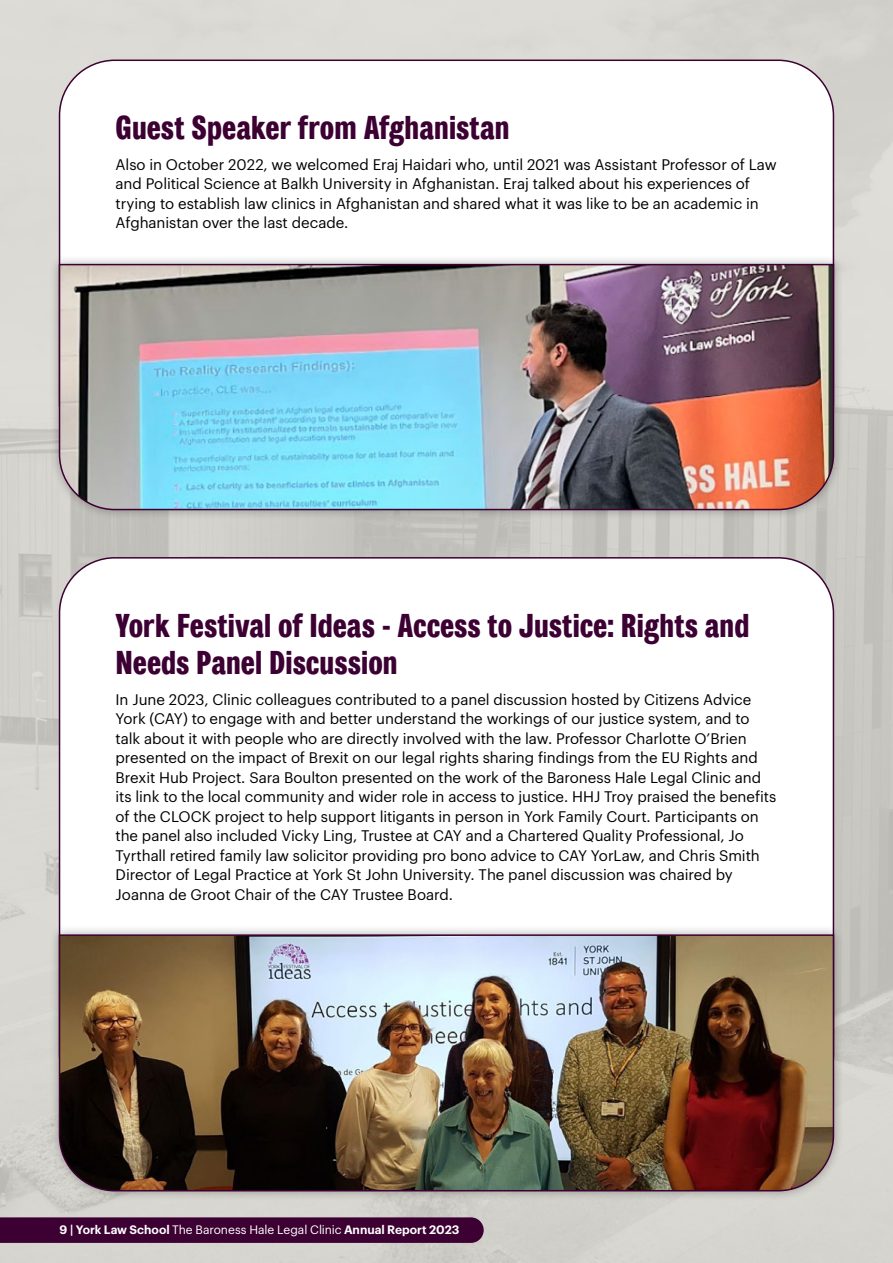
<style>
.page{position:relative;width:893px;height:1263px;background:#fff}
.page>*{position:absolute;margin:0;border:0;box-sizing:border-box;transform-origin:0 0}
.New_body{font:600 condensed 33px/37.5px "York Grot";letter-spacing:-.005em;color:#3c0032}
.New_body-2{font:15px/19.5px "Graphik";letter-spacing:-.005em;color:#000}
.t1{font:600 12px "Graphik";color:#fff}
.s1{font-weight:400}
</style>
<div class="page">
<img style="left:0;top:0;width:893px;height:1263px">
<svg style="left:0;top:1217px;width:484px;height:26px;background:#3f0535"></svg>
<div style="left:60px;top:558px;width:773px;height:551px;background:#fff;border-radius:55px"></div>
<div style="left:60px;top:60px;width:773px;height:398px;background:#fff;border-radius:55px"></div>
<div style="left:49px;top:254px;width:795px;height:266px;background:#000;opacity:.3"></div>
<img style="left:58px;top:263px;width:777px;height:248px">
<div style="left:49px;top:925px;width:795px;height:277px;background:#000;opacity:.3"></div>
<img style="left:58px;top:934px;width:777px;height:258px">
<p class="New_body" style="left:116px;top:111px;width:396px">Guest Speaker from Afghanistan</p>
<p class="New_body-2" style="left:116px;top:153px;width:663px">Also in October 2022, we welcomed Eraj Haidari who, until 2021 was Assistant Professor of Law and Political Science at Balkh University in Afghanistan. Eraj talked about his experiences of trying to establish law clinics in Afghanistan and shared what it was like to be an academic in Afghanistan over the last decade.</p>
<p class="New_body" style="left:116px;top:608px;width:636px">York Festival of Ideas - Access to Justice: Rights and<br>Needs Panel Discussion</p>
<p class="New_body-2" style="left:116px;top:688px;width:662px">In June 2023, Clinic colleagues contributed to a panel discussion hosted by Citizens Advice York (CAY) to engage with and better understand the workings of our justice system, and to talk about it with people who are directly involved with the law. Professor Charlotte O’Brien presented on the impact of Brexit on our legal rights sharing findings from the EU Rights and Brexit Hub Project. Sara Boulton presented on the work of the Baroness Hale Legal Clinic and its link to the local community and wider role in access to justice. HHJ Troy praised the benefits of the CLOCK project to help support litigants in person in York Family Court. Participants on the panel also included Vicky Ling, Trustee at CAY and a Chartered Quality Professional, Jo Tyrthall retired family law solicitor providing pro bono advice to CAY YorLaw, and Chris Smith Director of Legal Practice at York St John University. The panel discussion was chaired by Joanna de Groot Chair of the CAY Trustee Board.</p>
<p class="t1" style="left:60px;top:1221px;width:401px">9 | York Law School <span class="s1">The Baroness Hale Legal Clinic</span> Annual Report 2023</p>
</div>
